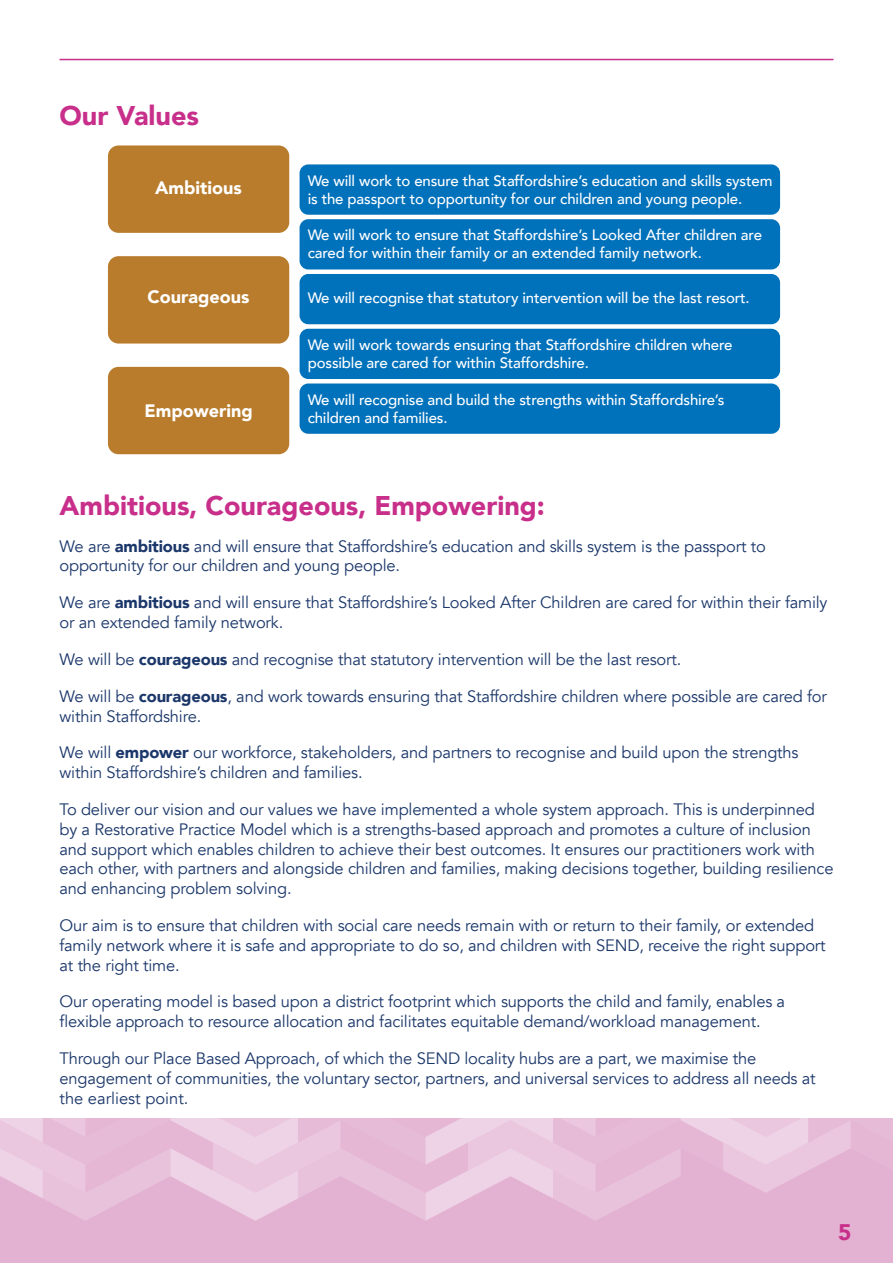
<style>
.page{position:relative;width:893px;height:1263px;background:#fff}
.page>*{position:absolute;margin:0;border:0;box-sizing:border-box;transform-origin:0 0}
.t1{font:900 27px "Avenir";color:#c82f8a}
.t2{font:900 22.5px "Avenir";color:#c82f8a}
.t3{font:900 18px "Avenir";color:#fff}
.t4{font:16.5px/19.8px "Avenir";letter-spacing:-.01em;color:#1b376a}
.t5{font:500 15px/18px "Avenir";letter-spacing:-.01em;color:#fff}
.s1{font-weight:900}
</style>
<div class="page">
<hr style="left:60px;top:59px;width:773px;height:1px;background:#c82f8a">
<div style="left:0;top:1119px;width:893px;height:144px;background:#e3b2d2"></div>
<svg style="left:0;top:1119px;width:851px;height:102px"></svg>
<div style="left:108px;top:145px;width:181px;height:88px;background:#b87c2c;border-radius:11px"></div>
<div style="left:108px;top:256px;width:181px;height:88px;background:#b87c2c;border-radius:11px"></div>
<div style="left:108px;top:367px;width:181px;height:87px;background:#b87c2c;border-radius:11px"></div>
<div style="left:300px;top:164px;width:480px;height:51px;background:#0071bb;border-radius:9px"></div>
<div style="left:300px;top:219px;width:480px;height:50px;background:#0071bb;border-radius:9px"></div>
<div style="left:300px;top:274px;width:480px;height:50px;background:#0071bb;border-radius:9px"></div>
<div style="left:300px;top:329px;width:480px;height:50px;background:#0071bb;border-radius:9px"></div>
<div style="left:300px;top:383px;width:480px;height:51px;background:#0071bb;border-radius:9px"></div>
<h1 class="t1" style="left:60px;top:92px;width:141px">Our Values</h1>
<p class="t3" style="left:155px;top:173px;width:88px">Ambitious</p>
<p class="t3" style="left:148px;top:281px;width:103px">Courageous</p>
<p class="t3" style="left:144px;top:396px;width:110px">Empowering</p>
<p class="t5" style="left:308px;top:171px;width:466px">We will work to ensure that Staffordshire’s education and skills system is the passport to opportunity for our children and young people.</p>
<p class="t5" style="left:308px;top:225px;width:456px">We will work to ensure that Staffordshire’s Looked After children are cared for within their family or an extended family network.</p>
<p class="t5" style="left:308px;top:288px;width:444px">We will recognise that statutory intervention will be the last resort.</p>
<p class="t5" style="left:308px;top:334px;width:426px">We will work towards ensuring that Staffordshire children where possible are cared for within Staffordshire.</p>
<p class="t5" style="left:308px;top:390px;width:418px">We will recognise and build the strengths within Staffordshire’s children and families.</p>
<h1 class="t1" style="left:60px;top:482px;width:487px">Ambitious, Courageous, Empowering:</h1>
<p class="t4" style="left:60px;top:536px;width:708px">We are <span class="s1">ambitious</span> and will ensure that Staffordshire’s education and skills system is the passport to opportunity for our children and young people.</p>
<p class="t4" style="left:60px;top:593px;width:769px">We are <span class="s1">ambitious</span> and will ensure that Staffordshire’s Looked After Children are cared for within their family or an extended family network.</p>
<p class="t4" style="left:60px;top:650px;width:623px">We will be <span class="s1">courageous</span> and recognise that statutory intervention will be the last resort.</p>
<p class="t4" style="left:60px;top:686px;width:769px">We will be <span class="s1">courageous</span>, and work towards ensuring that Staffordshire children where possible are cared for within Staffordshire.</p>
<p class="t4" style="left:60px;top:743px;width:741px">We will <span class="s1">empower</span> our workforce, stakeholders, and partners to recognise and build upon the strengths within Staffordshire’s children and families.</p>
<p class="t4" style="left:60px;top:800px;width:775px">To deliver our vision and our values we have implemented a whole system approach. This is underpinned by a Restorative Practice Model which is a strengths-based approach and promotes a culture of inclusion and support which enables children to achieve their best outcomes. It ensures our practitioners work with each other, with partners and alongside children and families, making decisions together, building resilience and enhancing problem solving.</p>
<p class="t4" style="left:60px;top:916px;width:768px">Our aim is to ensure that children with social care needs remain with or return to their family, or extended family network where it is safe and appropriate to do so, and children with SEND, receive the right support at the right time.</p>
<p class="t4" style="left:60px;top:992px;width:727px">Our operating model is based upon a district footprint which supports the child and family, enables a flexible approach to resource allocation and facilitates equitable demand/workload management.</p>
<p class="t4" style="left:60px;top:1049px;width:758px">Through our Place Based Approach, of which the SEND locality hubs are a part, we maximise the engagement of communities, the voluntary sector, partners, and universal services to address all needs at the earliest point.</p>
<h2 class="t2" style="left:838px;top:1213px;width:15px">5</h2>
</div>
